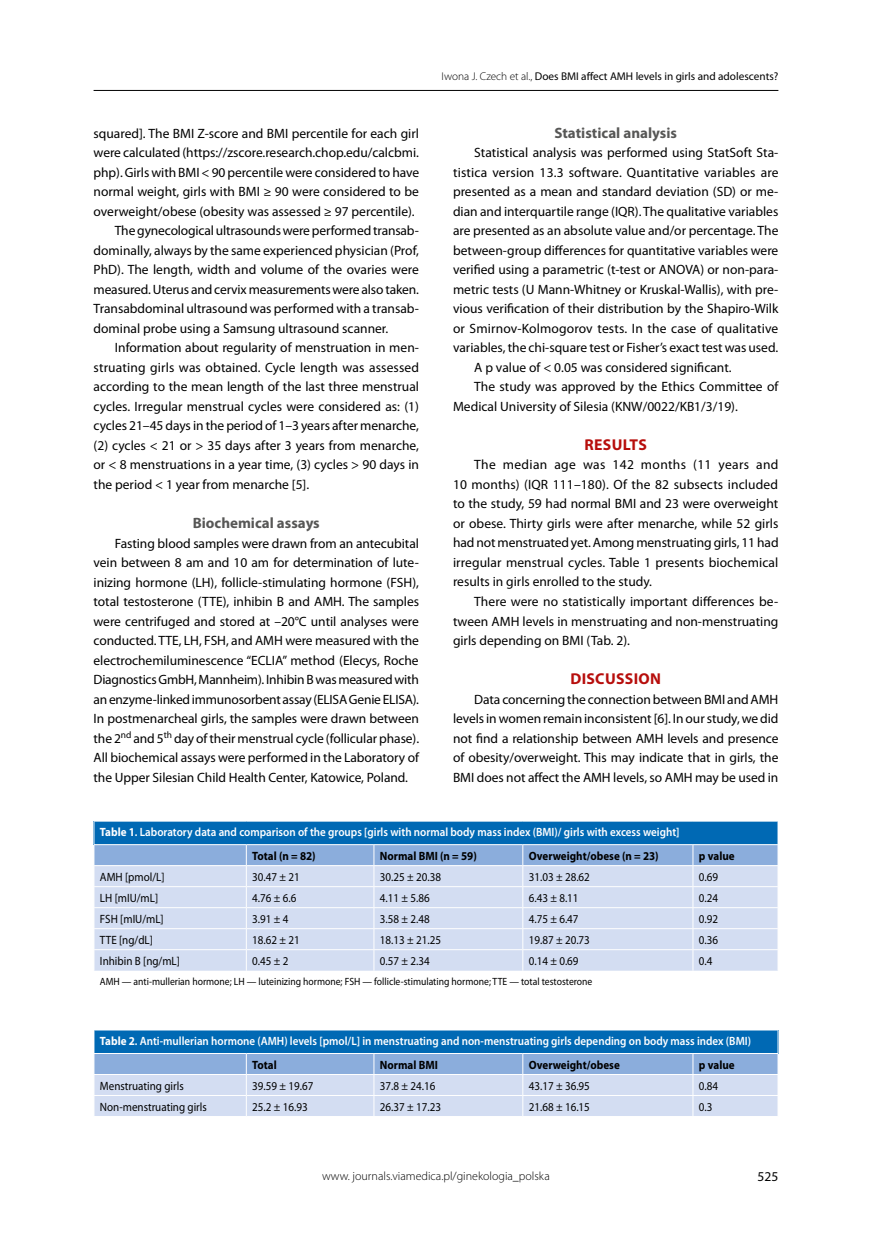
<style>
.page{position:relative;width:872px;height:1234px;background:#fff}
.page>*{position:absolute;margin:0;border:0;box-sizing:border-box;transform-origin:0 0}
.t1{font:700 15.75px "Myriad Pro";letter-spacing:.02em;color:#b70e0c}
.t2{font:700 15px "Myriad Pro";color:#575756}
.t3{font:13.5px/19.5px "Myriad Pro";color:#000;text-align:justify}
.t4{font:12px "Myriad Pro";color:#000;scale:.92 1}
.t5{font:600 12px/23.5px "Myriad Pro";color:#fff;scale:.92 1}
.t6{font:700 12px "Myriad Pro";color:#000;scale:.92 1}
.t7{font:300 12px "Myriad Pro";color:#000}
.t8{font:11.25px "Myriad Pro";color:#000}
.t9{font:10.5px "Myriad Pro";color:#000;scale:.92 1}
.s1{font-weight:300}
.s2{font-weight:700}
.s3{font-weight:700;color:#000}
</style>
<div class="page">
<hr style="left:94px;top:90px;width:684px;height:1px;background:#000">
<svg style="left:94px;top:821px;width:684px;height:149px;background:#abc6e6"></svg>
<svg style="left:94px;top:1030px;width:684px;height:85px;background:#8cb4dd"></svg>
<p class="t3" style="left:94px;top:124px;width:327px">squared]. The BMI Z-score and BMI percentile for each girl</p>
<p class="t3" style="left:94px;top:143px;width:327px">were calculated (https://zscore.research.chop.edu/calcbmi.</p>
<p class="t3" style="left:94px;top:163px;width:327px">php). Girls with BMI &lt; 90 percentile were considered to have</p>
<p class="t3" style="left:94px;top:182px;width:327px">normal weight, girls with BMI ≥ 90 were considered to be</p>
<p class="t3" style="left:94px;top:202px;width:323px">overweight/obese (obesity was assessed ≥ 97 percentile).</p>
<p class="t3" style="left:115px;top:221px;width:306px">The gynecological ultrasounds were performed transab-</p>
<p class="t3" style="left:94px;top:241px;width:327px">dominally, always by the same experienced physician (Prof,</p>
<p class="t3" style="left:94px;top:260px;width:327px">PhD). The length, width and volume of the ovaries were</p>
<p class="t3" style="left:94px;top:280px;width:327px">measured. Uterus and cervix measurements were also taken.</p>
<p class="t3" style="left:94px;top:299px;width:327px">Transabdominal ultrasound was performed with a transab-</p>
<p class="t3" style="left:94px;top:319px;width:296px">dominal probe using a Samsung ultrasound scanner.</p>
<p class="t3" style="left:115px;top:338px;width:306px">Information about regularity of menstruation in men-</p>
<p class="t3" style="left:94px;top:358px;width:327px">struating girls was obtained. Cycle length was assessed</p>
<p class="t3" style="left:94px;top:377px;width:327px">according to the mean length of the last three menstrual</p>
<p class="t3" style="left:94px;top:396px;width:327px">cycles. Irregular menstrual cycles were considered as: (1)</p>
<p class="t3" style="left:94px;top:416px;width:327px">cycles 21–45 days in the period of 1–3 years after menarche,</p>
<p class="t3" style="left:94px;top:435px;width:327px">(2) cycles &lt; 21 or &gt; 35 days after 3 years from menarche,</p>
<p class="t3" style="left:94px;top:455px;width:327px">or &lt; 8 menstruations in a year time, (3) cycles &gt; 90 days in</p>
<p class="t3" style="left:94px;top:474px;width:217px">the period &lt; 1 year from menarche [5].</p>
<p class="t2" style="left:193px;top:514px;width:129px">Biochemical assays</p>
<p class="t3" style="left:94px;top:533px;width:327px;text-indent:21px">Fasting blood samples were drawn from an antecubital vein between 8 am and 10 am for determination of lute&shy;inizing hormone (LH), follicle-stimulating hormone (FSH), total testosterone (TTE), inhibin B and AMH. The samples were centrifuged and stored at –20°C until analyses were conducted. TTE, LH, FSH, and AMH were measured with the electrochemiluminescence “ECLIA” method (Elecys, Roche Diagnostics GmbH, Mannheim). Inhibin B was measured with an enzyme-linked immunosorbent assay (ELISA Genie ELISA).<br>In postmenarcheal girls, the samples were drawn between the 2<sup>nd</sup> and 5<sup>th</sup> day of their menstrual cycle (follicular phase).<br>All biochemical assays were performed in the Laboratory of the Upper Silesian Child Health Center, Katowice, Poland.</p>
<p class="t8" style="left:441px;top:71px;width:338px"><span class="s1">Iwona J. Czech et al.,</span> Does BMI affect AMH levels in girls and adolescents?</p>
<p class="t2" style="left:554px;top:124px;width:124px">Statistical analysis</p>
<p class="t3" style="left:474px;top:143px;width:306px">Statistical analysis was performed using StatSoft Sta-</p>
<p class="t3" style="left:453px;top:163px;width:327px">tistica version 13.3 software. Quantitative variables are</p>
<p class="t3" style="left:453px;top:182px;width:327px">presented as a mean and standard deviation (SD) or me-</p>
<p class="t3" style="left:453px;top:202px;width:327px">dian and interquartile range (IQR). The qualitative variables</p>
<p class="t3" style="left:453px;top:221px;width:327px">are presented as an absolute value and/or percentage. The</p>
<p class="t3" style="left:453px;top:240px;width:327px">between-group differences for quantitative variables were</p>
<p class="t3" style="left:453px;top:260px;width:327px">verified using a parametric (t-test or ANOVA) or non-para-</p>
<p class="t3" style="left:453px;top:279px;width:327px">metric tests (U Mann-Whitney or Kruskal-Wallis), with pre-</p>
<p class="t3" style="left:453px;top:299px;width:327px">vious verification of their distribution by the Shapiro-Wilk</p>
<p class="t3" style="left:453px;top:318px;width:327px">or Smirnov-Kolmogorov tests. In the case of qualitative</p>
<p class="t3" style="left:453px;top:338px;width:327px">variables, the chi-square test or Fisher’s exact test was used.</p>
<p class="t3" style="left:474px;top:357px;width:259px">A p value of &lt; 0.05 was considered significant.</p>
<p class="t3" style="left:474px;top:377px;width:306px">The study was approved by the Ethics Committee of</p>
<p class="t3" style="left:453px;top:396px;width:286px">Medical University of Silesia (KNW/0022/KB1/3/19).</p>
<p class="t1" style="left:584px;top:435px;width:64px">RESULTS</p>
<p class="t3" style="left:453px;top:455px;width:327px;text-indent:21px">The median age was 142 months (11 years and 10 months) (IQR 111–180). Of the 82 subsects included to the study, 59 had normal BMI and 23 were overweight or obese. Thirty girls were after menarche, while 52 girls had not menstruated yet. Among menstruating girls, 11 had irregular menstrual cycles. Table 1 presents biochemical results in girls enrolled to the study.</p>
<p class="t3" style="left:453px;top:592px;width:327px;text-indent:21px">There were no statistically important differences be&shy;tween AMH levels in menstruating and non-menstruating girls depending on BMI (Tab. 2).</p>
<p class="t1" style="left:570px;top:670px;width:92px">DISCUSSION</p>
<p class="t3" style="left:453px;top:689px;width:327px;text-indent:21px">Data concerning the connection between BMI and AMH levels in women remain inconsistent [6]. In our study, we did not find a relationship between AMH levels and presence of obesity/overweight. This may indicate that in girls, the BMI does not affect the AMH levels, so AMH may be used in</p>
<p class="t5" style="left:252px;top:820px;width:466px;text-indent:-152px"><span class="s2">Table 1</span>. Laboratory data and comparison of the groups [girls with normal body mass index (BMI)/ girls with excess weight]<br><span class="s3">Total (n = 82)</span></p>
<p class="t6" style="left:380px;top:848px;width:107px">Normal BMI (n = 59)</p>
<p class="t6" style="left:529px;top:848px;width:143px">Overweight/obese (n = 23)</p>
<p class="t6" style="left:699px;top:848px;width:40px">p value</p>
<p class="t4" style="left:100px;top:869px;width:72px">AMH [pmol/L]</p>
<p class="t4" style="left:252px;top:869px;width:53px">30.47 ± 21</p>
<p class="t4" style="left:380px;top:869px;width:68px">30.25 ± 20.38</p>
<p class="t4" style="left:529px;top:869px;width:68px">31.03 ± 28.62</p>
<p class="t4" style="left:699px;top:869px;width:22px">0.69</p>
<p class="t4" style="left:100px;top:890px;width:65px">LH [mIU/mL]</p>
<p class="t4" style="left:252px;top:890px;width:49px">4.76 ± 6.6</p>
<p class="t4" style="left:380px;top:890px;width:56px">4.11 ± 5.86</p>
<p class="t4" style="left:529px;top:890px;width:56px">6.43 ± 8.11</p>
<p class="t4" style="left:699px;top:890px;width:22px">0.24</p>
<p class="t4" style="left:100px;top:911px;width:71px">FSH [mIU/mL]</p>
<p class="t4" style="left:252px;top:911px;width:41px">3.91 ± 4</p>
<p class="t4" style="left:380px;top:911px;width:56px">3.58 ± 2.48</p>
<p class="t4" style="left:529px;top:911px;width:56px">4.75 ± 6.47</p>
<p class="t4" style="left:699px;top:911px;width:22px">0.92</p>
<p class="t4" style="left:100px;top:932px;width:59px">TTE [ng/dL]</p>
<p class="t4" style="left:252px;top:932px;width:53px">18.62 ± 21</p>
<p class="t4" style="left:380px;top:932px;width:68px">18.13 ± 21.25</p>
<p class="t4" style="left:529px;top:932px;width:68px">19.87 ± 20.73</p>
<p class="t4" style="left:699px;top:932px;width:22px">0.36</p>
<p class="t4" style="left:100px;top:953px;width:88px">Inhibin B [ng/mL]</p>
<p class="t4" style="left:252px;top:953px;width:41px">0.45 ± 2</p>
<p class="t4" style="left:380px;top:953px;width:56px">0.57 ± 2.34</p>
<p class="t4" style="left:529px;top:953px;width:56px">0.14 ± 0.69</p>
<p class="t4" style="left:699px;top:953px;width:16px">0.4</p>
<p class="t9" style="left:100px;top:975px;width:537px">AMH — anti-mullerian hormone; LH — luteinizing hormone; FSH — follicle-stimulating hormone; TTE — total testosterone</p>
<p class="t5" style="left:252px;top:1029px;width:543px;text-indent:-152px"><span class="s2">Table 2</span>. Anti-mullerian hormone (AMH) levels [pmol/L] in menstruating and non-menstruating girls depending on body mass index (BMI)<br><span class="s3">Total</span></p>
<p class="t6" style="left:380px;top:1057px;width:64px">Normal BMI</p>
<p class="t6" style="left:529px;top:1057px;width:100px">Overweight/obese</p>
<p class="t6" style="left:699px;top:1057px;width:40px">p value</p>
<p class="t4" style="left:100px;top:1078px;width:93px">Menstruating girls</p>
<p class="t4" style="left:252px;top:1078px;width:68px">39.59 ± 19.67</p>
<p class="t4" style="left:380px;top:1078px;width:62px">37.8 ± 24.16</p>
<p class="t4" style="left:529px;top:1078px;width:68px">43.17 ± 36.95</p>
<p class="t4" style="left:699px;top:1078px;width:22px">0.84</p>
<p class="t4" style="left:100px;top:1099px;width:118px">Non-menstruating girls</p>
<p class="t4" style="left:252px;top:1099px;width:62px">25.2 ± 16.93</p>
<p class="t4" style="left:380px;top:1099px;width:68px">26.37 ± 17.23</p>
<p class="t4" style="left:529px;top:1099px;width:68px">21.68 ± 16.15</p>
<p class="t4" style="left:699px;top:1099px;width:16px">0.3</p>
<p class="t7" style="left:322px;top:1169px;width:229px">www. journals.viamedica.pl/ginekologia_polska</p>
<p class="t3" style="left:757px;top:1166px;width:22px">525</p>
</div>
